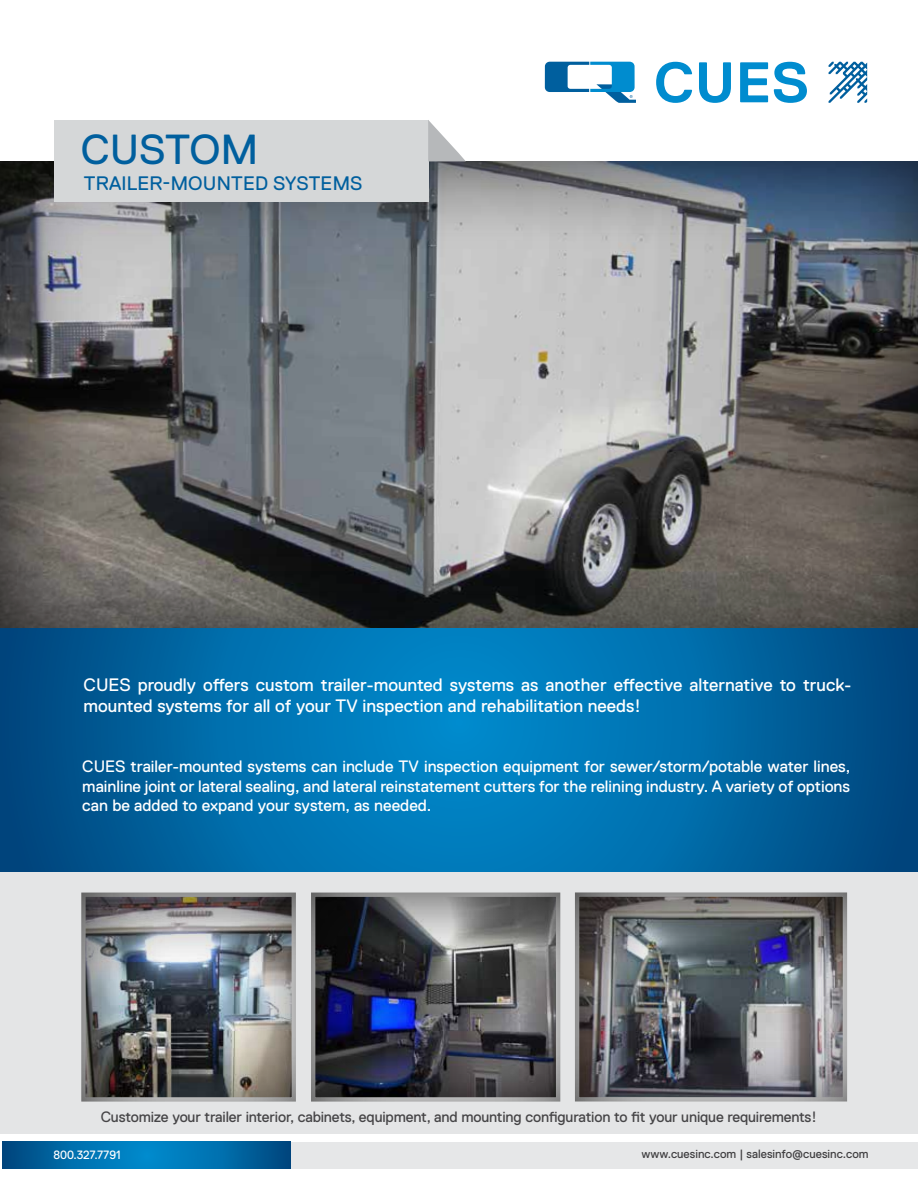
<style>
.page{position:relative;width:918px;height:1188px;background:#fff}
.page>*{position:absolute;margin:0;border:0;box-sizing:border-box;transform-origin:0 0}
.t1{font:700 57.15px "Replica Std";color:#008ccf}
.t2{font:42px "Replica Std";color:#005f9e}
.t3{font:19.5px "Replica Std";letter-spacing:.01em;color:#005f9e}
.t4{font:18px/21px "Replica Std";color:#fff}
.t5{font:16.5px/19.5px "Replica Std";color:#fff;text-align:justify}
.t6{font:15px "Replica Std";letter-spacing:-.01em;color:#464547}
.t7{font:12px "Replica Std";color:#414042}
.t8{font:12px "Replica Std";color:#fff}
</style>
<div class="page">
<svg style="left:0;top:629px;width:918px;height:243px;background:#0069a6"></svg>
<svg style="left:829px;top:62px;width:38px;height:41px"></svg>
<svg style="left:545px;top:62px;width:91px;height:41px"></svg>
<div style="left:3px;top:1142px;width:915px;height:27px;background:#e6e7e8"></div>
<svg style="left:2px;top:1142px;width:289px;height:26px;background:#006ba9"></svg>
<div style="left:0;top:161px;width:918px;height:468px;background:#000;opacity:.64"></div>
<div style="left:54px;top:120px;width:374px;height:82px;background:#d5d7d8"></div>
<svg style="left:428px;top:120px;width:38px;height:41px"></svg>
<div style="left:0;top:872px;width:918px;height:262px;background:#e4e5e6"></div>
<div style="left:574px;top:892px;width:273px;height:210px;background:#000;opacity:.75"></div>
<div style="left:310px;top:892px;width:252px;height:210px;background:#000;opacity:.75"></div>
<div style="left:81px;top:892px;width:216px;height:210px;background:#000;opacity:.75"></div>
<h2 class="t2" style="left:81px;top:126px;width:179px">CUSTOM</h2>
<p class="t3" style="left:84px;top:173px;width:280px">TRAILER-MOUNTED SYSTEMS</p>
<h1 class="t1" style="left:654px;top:51px;width:157px">CUES</h1>
<p class="t4" style="left:84px;top:674px;width:769px">CUES proudly offers custom trailer-mounted systems as another effective alternative to truck&shy;mounted systems for all of your TV inspection and rehabilitation needs!</p>
<p class="t5" style="left:82px;top:757px;width:770px">CUES trailer-mounted systems can include TV inspection equipment for sewer/storm/potable water lines, mainline joint or lateral sealing, and lateral reinstatement cutters for the relining industry. A variety of options can be added to expand your system, as needed.</p>
<p class="t6" style="left:101px;top:1108px;width:717px">Customize your trailer interior, cabinets, equipment, and mounting configuration to fit your unique requirements!</p>
<p class="t8" style="left:53px;top:1148px;width:69px">800.327.7791</p>
<p class="t7" style="left:642px;top:1148px;width:228px">www.cuesinc.com | salesinfo@cuesinc.com</p>
</div>
